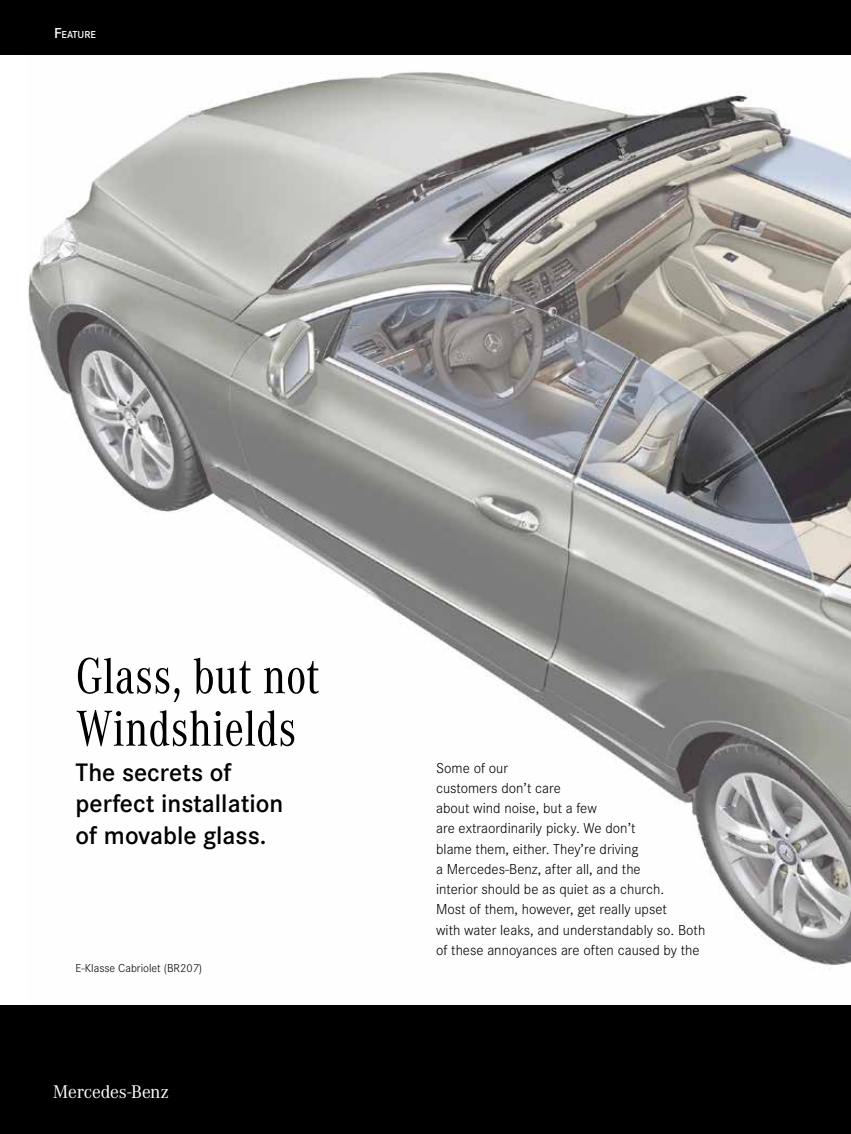
<style>
.page{position:relative;width:851px;height:1134px;background:#fff}
.page>*{position:absolute;margin:0;border:0;box-sizing:border-box;transform-origin:0 0}
.t1{font:52.5px/52.5px "Corporate A Con";color:#000}
.t2{font:600 26.25px/31.5px "Corporate S";color:#000}
.t3{font:19.05px "Corporate A";color:#fff}
.t4{font:300 15px/20.2px "Corporate S";color:#000}
.t5{font:300 12px "Corporate S";color:#000}
.t6{font:600 10.5px "Corporate S";color:#fff}
.s1{font-size:15px}
</style>
<div class="page">
<div style="left:0;top:0;width:850px;height:55px;background:#000"></div>
<img style="left:27px;top:72px;width:823px;height:897px">
<div style="left:0;top:1005px;width:850px;height:129px;background:#000"></div>
<p class="t6" style="left:54px;top:29px;width:43px"><span class="s1">F</span>EATURE</p>
<h1 class="t1" style="left:76px;top:650px;width:245px">Glass, but not<br>Windshields</h1>
<h2 class="t2" style="left:76px;top:757px;width:209px">The secrets of perfect installation of movable glass.</h2>
<p class="t4" style="left:436px;top:758px;width:271px">Some of our<br>customers don’t care<br>about wind noise, but a few<br>are extraordinarily picky. We don’t<br>blame them, either. They’re driving<br>a Mercedes-Benz, after all, and the<br>interior should be as quiet as a church.<br>Most of them, however, get really upset<br>with water leaks, and understandably so. Both of these annoyances are often caused by the</p>
<p class="t5" style="left:76px;top:961px;width:128px">E-Klasse Cabriolet (BR207)</p>
<p class="t3" style="left:53px;top:1081px;width:117px">Mercedes-Benz</p>
</div>
